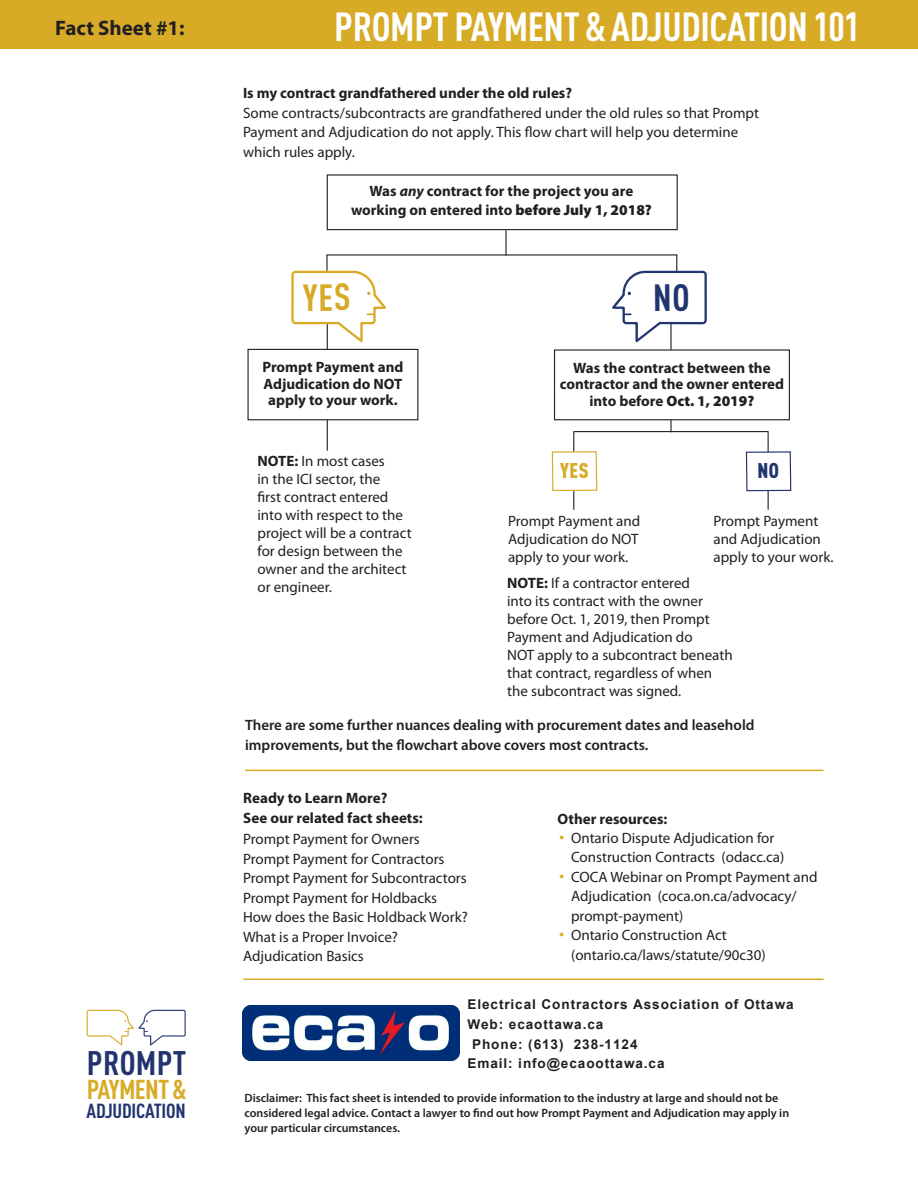
<style>
.page{position:relative;width:918px;height:1188px;background:#fff}
.page>*{position:absolute;margin:0;border:0;box-sizing:border-box;transform-origin:0 0}
.Body{font:700 condensed 40.05px "DIN Pro";letter-spacing:-.01em;color:#fff}
.Body-2{font:700 condensed 37.35px "DIN Pro";color:#d8ab27}
.Body-3{font:700 condensed 37.35px "DIN Pro";color:#22346f}
.t1{font:700 condensed 33.6px "DIN Pro";letter-spacing:.01em;color:#22346f}
.Body-4{font:700 condensed 27px "DIN Pro";letter-spacing:-.02em;color:#d8ab27}
.Body-5{font:700 21px "Myriad Pro";color:#231f20}
.Body-6{font:900 condensed 21px "DIN Pro";color:#d8ab27}
.Body-7{font:900 condensed 21px "DIN Pro";color:#22346f}
.Body-8{font:700 condensed 20.1px "DIN Pro";letter-spacing:-.01em;color:#22346f}
.Body-9{font:15px/18px "Myriad Pro";color:#231f20}
.Body-10{font:700 15px/16.5px "Myriad Pro";color:#231f20;text-align:center}
.Body-11{font:600 15px "Myriad Pro";color:#231f20}
.Body-12{font:700 13.5px "Arial";letter-spacing:.065em;color:#231f20}
.Body-13{font:600 12px/15px "Myriad Pro";color:#231f20}
.s1{font-style:italic}
.s2{font-weight:900}
.s3{font-weight:700}
.s4{font-weight:300;font-size:21px;color:#d8ab27}
</style>
<div class="page">
<div style="left:0;top:0;width:918px;height:48px;background:#d8ab27"></div>
<hr style="left:245px;top:770px;width:578px;height:1px;background:#d8ab27">
<hr style="left:243px;top:979px;width:581px;height:1px;background:#d8ab27">
<hr style="left:327px;top:323px;width:1px;height:128px;background:#231f20">
<hr style="left:505px;top:230px;width:2px;height:26px;background:#231f20">
<hr style="left:326px;top:254px;width:351px;height:2px;background:#231f20">
<hr style="left:670px;top:323px;width:2px;height:109px;background:#231f20">
<hr style="left:573px;top:431px;width:1px;height:79px;background:#231f20">
<svg style="left:551px;top:451px;width:47px;height:41px"></svg>
<hr style="left:574px;top:431px;width:195px;height:1px;background:#231f20">
<div style="left:327px;top:174px;width:351px;height:56px;border:1px solid #231f20"></div>
<div style="left:248px;top:349px;width:170px;height:71px;background:#fff"></div>
<div style="left:248px;top:349px;width:170px;height:71px;border:1px solid #231f20"></div>
<div style="left:555px;top:350px;width:234px;height:70px;background:#fff"></div>
<div style="left:554px;top:349px;width:236px;height:71px;border:1px solid #231f20"></div>
<hr style="left:768px;top:432px;width:1px;height:78px;background:#231f20">
<svg style="left:745px;top:451px;width:47px;height:41px"></svg>
<svg style="left:612px;top:255px;width:95px;height:87px"></svg>
<svg style="left:291px;top:255px;width:95px;height:87px"></svg>
<svg style="left:87px;top:1010px;width:99px;height:36px"></svg>
<img style="left:243px;top:1005px;width:216px;height:55px">
<p class="Body-5" style="left:55px;top:16px;width:131px">Fact Sheet #1:</p>
<h3 class="t1" style="left:87px;top:1037px;width:101px">PROMPT</h3>
<p class="Body-8" style="left:87px;top:1096px;width:101px">ADJUDICATION</p>
<p class="Body-4" style="left:87px;top:1069px;width:101px">PAYMENT &amp;</p>
<p class="Body" style="left:334px;top:-4px;width:527px">PROMPT PAYMENT &amp; ADJUDICATION 101</p>
<p class="Body-10" style="left:243px;top:85px;width:331px">Is my contract grandfathered under the old rules?</p>
<p class="Body-9" style="left:243px;top:103px;width:518px;line-height:19.5px">Some contracts/subcontracts are grandfathered under the old rules so that Prompt<br>Payment and Adjudication do not apply. This flow chart will help you determine which rules apply.</p>
<p class="Body-10" style="left:370px;top:182px;width:265px">Was <span class="s1">any</span> contract for the project you are</p>
<p class="Body-10" style="left:351px;top:202px;width:302px">working on entered into <span class="s2">before July 1, 2018?</span></p>
<p class="Body-2" style="left:303px;top:269px;width:50px">YES</p>
<p class="Body-3" style="left:653px;top:269px;width:39px">NO</p>
<p class="Body-10" style="left:262px;top:359px;width:142px">Prompt Payment and<br>Adjudication do NOT apply to your work.</p>
<p class="Body-10" style="left:573px;top:360px;width:199px">Was the contract between the</p>
<p class="Body-10" style="left:560px;top:376px;width:226px">contractor and the owner entered into before <span class="s2">Oct. 1, 2019?</span></p>
<p class="Body-9" style="left:257px;top:452px;width:156px"><span class="s3">NOTE:</span> In most cases<br>in the ICI sector, the<br>first contract entered into with respect to the project will be a contract for design between the owner and the architect or engineer.</p>
<p class="Body-6" style="left:560px;top:454px;width:30px">YES</p>
<p class="Body-9" style="left:508px;top:512px;width:134px;text-align:justify">Prompt Payment and Adjudication do NOT apply to your work.</p>
<p class="Body-7" style="left:758px;top:454px;width:23px">NO</p>
<p class="Body-9" style="left:713px;top:512px;width:122px">Prompt Payment and Adjudication apply to your work.</p>
<p class="Body-9" style="left:507px;top:574px;width:227px"><span class="s3">NOTE:</span> If a contractor entered<br>into its contract with the owner before Oct. 1, 2019, then Prompt<br>Payment and Adjudication do<br>NOT apply to a subcontract beneath that contract, regardless of when the subcontract was signed.</p>
<p class="Body-11" style="left:245px;top:717px;width:511px">There are some further nuances dealing with procurement dates and leasehold</p>
<p class="Body-11" style="left:245px;top:736px;width:405px">improvements, but the flowchart above covers most contracts.</p>
<p class="Body-10" style="left:243px;top:790px;width:146px">Ready to Learn More?</p>
<p class="Body-10" style="left:243px;top:809px;width:181px">See our related fact sheets:</p>
<p class="Body-9" style="left:243px;top:830px;width:178px">Prompt Payment for Owners</p>
<p class="Body-9" style="left:243px;top:850px;width:203px">Prompt Payment for Contractors</p>
<p class="Body-9" style="left:243px;top:869px;width:225px">Prompt Payment for Subcontractors</p>
<p class="Body-9" style="left:243px;top:889px;width:196px">Prompt Payment for Holdbacks</p>
<p class="Body-9" style="left:243px;top:908px;width:226px">How does the Basic Holdback Work?</p>
<p class="Body-9" style="left:243px;top:928px;width:157px">What is a Proper Invoice?</p>
<p class="Body-9" style="left:243px;top:947px;width:122px">Adjudication Basics</p>
<p class="Body-10" style="left:558px;top:811px;width:111px">Other resources:</p>
<p class="Body-9" style="left:571px;top:828px;width:215px;line-height:19.5px;text-indent:-12px"><span class="s4">•</span> Ontario Dispute Adjudication for<br>Construction Contracts (odacc.ca)</p>
<p class="Body-9" style="left:571px;top:867px;width:248px;line-height:19.5px;text-indent:-12px"><span class="s4">•</span> COCA Webinar on Prompt Payment and<br>Adjudication (coca.on.ca/advocacy/ prompt-payment)</p>
<p class="Body-9" style="left:571px;top:926px;width:196px;line-height:19.5px;text-indent:-12px"><span class="s4">•</span> Ontario Construction Act (ontario.ca/laws/statute/90c30)</p>
<p class="Body-12" style="left:467px;top:995px;width:328px">Electrical Contractors Association of Ottawa</p>
<p class="Body-12" style="left:467px;top:1015px;width:137px">Web: ecaottawa.ca</p>
<p class="Body-12" style="left:472px;top:1034px;width:167px">Phone: (613) 238-1124</p>
<p class="Body-12" style="left:467px;top:1054px;width:199px">Email: info@ecaoottawa.ca</p>
<p class="Body-13" style="left:244px;top:1091px;width:535px">Disclaimer: This fact sheet is intended to provide information to the industry at large and should not be</p>
<p class="Body-13" style="left:244px;top:1106px;width:546px">considered legal advice. Contact a lawyer to find out how Prompt Payment and Adjudication may apply in your particular circumstances.</p>
</div>
